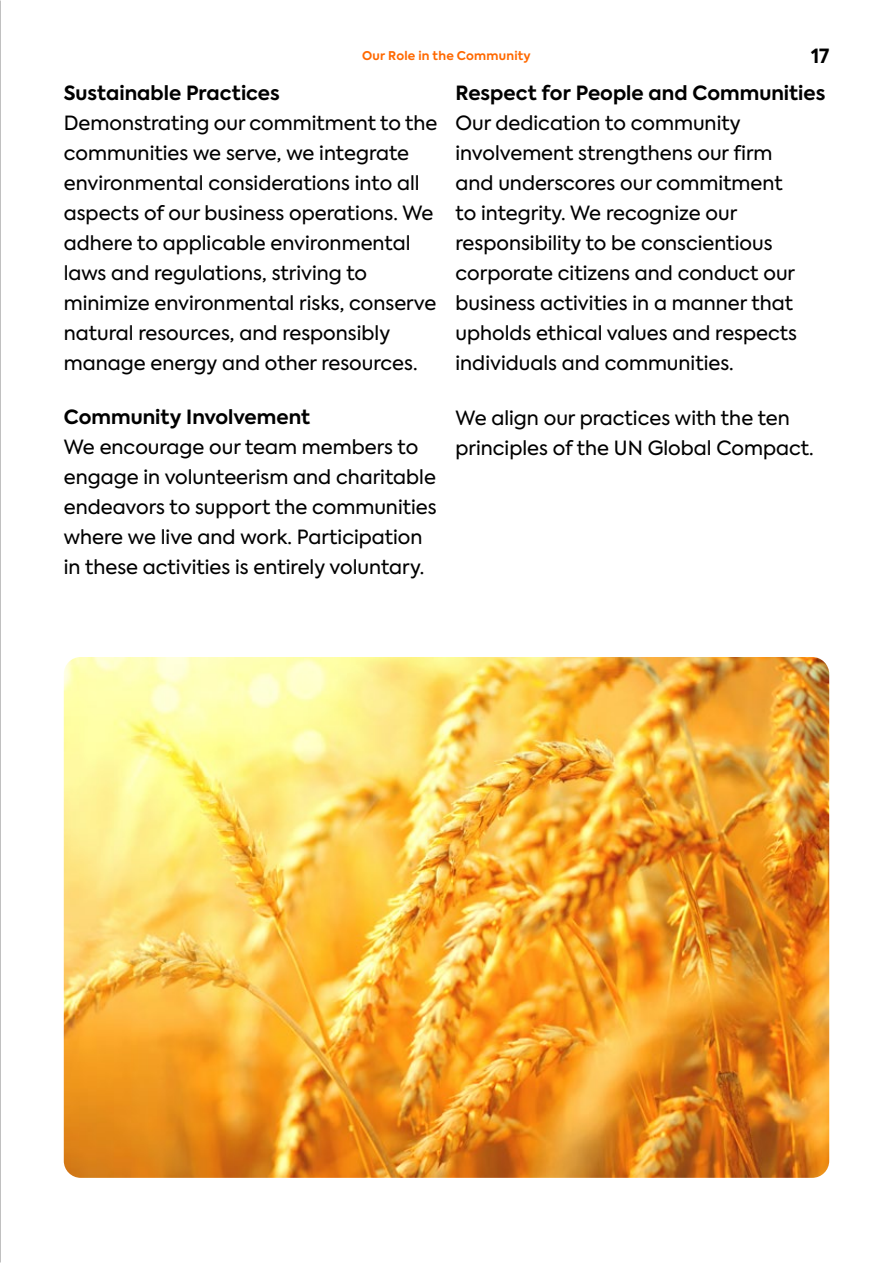
<style>
.page{position:relative;width:893px;height:1263px;background:#fff}
.page>*{position:absolute;margin:0;border:0;box-sizing:border-box;transform-origin:0 0}
.t1{font:19.5px/30px "Axiforma";color:#000}
.t2{font:700 19.5px "Axiforma";color:#000}
.t3{font:700 12px "Axiforma";letter-spacing:.02em;color:#ff6900}
</style>
<div class="page">
<img style="left:0;top:0;width:1px;height:1263px">
<img style="left:64px;top:657px;width:765px;height:521px">
<p class="t3" style="left:362px;top:48px;width:170px">Our Role in the Community</p>
<p class="t2" style="left:811px;top:43px;width:20px">17</p>
<p class="t2" style="left:64px;top:80px;width:217px">Sustainable Practices</p>
<p class="t1" style="left:64px;top:108px;width:375px">Demonstrating our commitment to the communities we serve, we integrate environmental considerations into all aspects of our business operations. We adhere to applicable environmental laws and regulations, striving to minimize environmental risks, conserve natural resources, and responsibly manage energy and other resources.</p>
<p class="t2" style="left:64px;top:404px;width:248px">Community Involvement</p>
<p class="t1" style="left:64px;top:432px;width:374px">We encourage our team members to engage in volunteerism and charitable endeavors to support the communities where we live and work. Participation in these activities is entirely voluntary.</p>
<p class="t2" style="left:455px;top:80px;width:371px">Respect for People and Communities</p>
<p class="t1" style="left:455px;top:108px;width:343px">Our dedication to community involvement strengthens our firm and underscores our commitment to integrity. We recognize our responsibility to be conscientious corporate citizens and conduct our business activities in a manner that upholds ethical values and respects individuals and communities.</p>
<p class="t1" style="left:455px;top:404px;width:360px">We align our practices with the ten principles of the UN Global Compact.</p>
</div>
